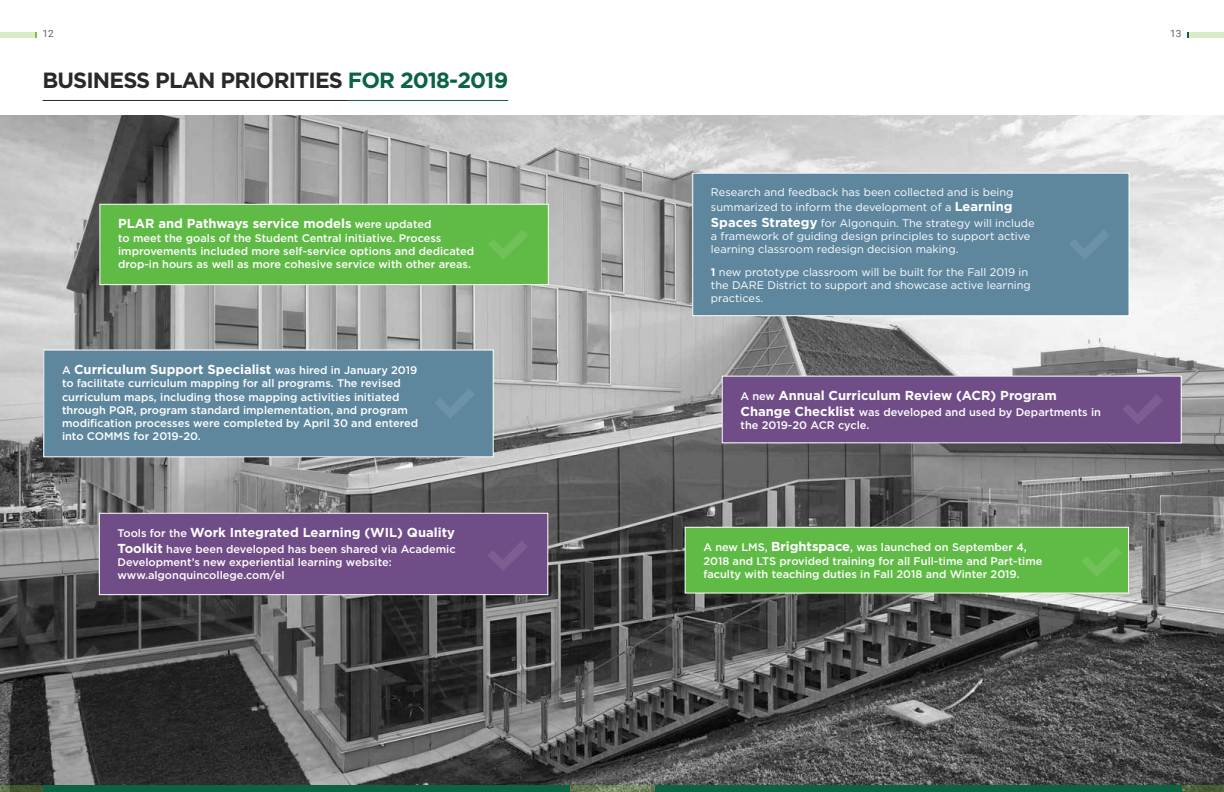
<style>
.page{position:relative;width:1224px;height:792px;background:#fff}
.page>*{position:absolute;margin:0;border:0;box-sizing:border-box;transform-origin:0 0}
.Page_Heading_-_New{font:700 22px "Gotham";letter-spacing:-.04em;color:#2a2928}
.Shout_Out_Paragraph{font:700 13px "Gotham";color:#fff}
.Shout_Out_Paragraph-2{font:500 11px/13.2px "Gotham";color:#fff}
.Shout_Out_Paragraph-3{font:11px/13.2px "Gotham";color:#fff}
.t1{font:10px "Roboto";color:#63605f}
.s1{color:#0b6341}
.s2{font-weight:500;font-size:11px}
.s3{font-weight:700;font-size:13px}
.s4{font-weight:700}
</style>
<div class="page">
<img style="left:0;top:116px;width:1224px;height:669px">
<svg style="left:612px;top:785px;width:612px;height:7px"></svg>
<div style="left:655px;top:785px;width:526px;height:7px;background:#0b6341"></div>
<svg style="left:0;top:785px;width:612px;height:7px"></svg>
<div style="left:43px;top:785px;width:526px;height:7px;background:#0b6341"></div>
<div style="left:1188px;top:32px;width:36px;height:6px;background:#d8ecc6"></div>
<div style="left:0;top:32px;width:36px;height:6px;background:#d8ecc6"></div>
<hr style="left:43px;top:100px;width:305px;height:1px;background:#2a2928">
<hr style="left:348px;top:100px;width:160px;height:1px;background:#0b6341">
<div style="left:100px;top:204px;width:448px;height:81px;background:#60bb46"></div>
<div style="left:100px;top:204px;width:449px;height:81px;border:1px solid #fff"></div>
<div style="left:685px;top:527px;width:444px;height:66px;background:#60bb46"></div>
<div style="left:685px;top:527px;width:444px;height:66px;border:1px solid #fff"></div>
<div style="left:44px;top:350px;width:449px;height:107px;background:#5e879e"></div>
<div style="left:44px;top:350px;width:449px;height:107px;border:1px solid #fff"></div>
<div style="left:99px;top:513px;width:449px;height:82px;background:#704d87"></div>
<div style="left:99px;top:513px;width:449px;height:82px;border:1px solid #fff"></div>
<div style="left:722px;top:376px;width:459px;height:67px;background:#704d87"></div>
<div style="left:722px;top:376px;width:459px;height:67px;border:1px solid #fff"></div>
<div style="left:693px;top:173px;width:436px;height:143px;background:#5e879e"></div>
<div style="left:692px;top:173px;width:437px;height:143px;border:1px solid #fff"></div>
<svg style="left:1123px;top:395px;width:39px;height:29px"></svg>
<svg style="left:1070px;top:230px;width:39px;height:29px"></svg>
<svg style="left:489px;top:230px;width:39px;height:29px"></svg>
<svg style="left:1082px;top:547px;width:39px;height:29px"></svg>
<svg style="left:435px;top:389px;width:40px;height:29px"></svg>
<svg style="left:488px;top:541px;width:39px;height:29px"></svg>
<svg style="left:59px;top:645px;width:41px;height:30px"></svg>
<p class="t1" style="left:43px;top:27px;width:13px">12</p>
<p class="t1" style="left:1170px;top:27px;width:13px">13</p>
<p class="Page_Heading_-_New" style="left:43px;top:66px;width:467px">BUSINESS PLAN PRIORITIES <span class="s1">FOR 2018-2019</span></p>
<p class="Shout_Out_Paragraph" style="left:118px;top:215px;width:315px">PLAR and Pathways service models <span class="s2">were updated</span></p>
<p class="Shout_Out_Paragraph-2" style="left:118px;top:231px;width:358px">to meet the goals of the Student Central initiative. Process improvements included more self-service options and dedicated drop-in hours as well as more cohesive service with other areas.</p>
<p class="Shout_Out_Paragraph" style="left:62px;top:361px;width:357px"><span class="s2">A</span> Curriculum Support Specialist <span class="s2">was hired in January 2019</span></p>
<p class="Shout_Out_Paragraph-2" style="left:62px;top:377px;width:358px">to facilitate curriculum mapping for all programs. The revised curriculum maps, including those mapping activities initiated through PQR, program standard implementation, and program modification processes were completed by April 30 and entered into COMMS for 2019-20.</p>
<p class="Shout_Out_Paragraph" style="left:118px;top:524px;width:339px"><span class="s2">Tools for the</span> Work Integrated Learning (WIL) Quality</p>
<p class="Shout_Out_Paragraph-2" style="left:118px;top:542px;width:340px"><span class="s3">Toolkit</span> have been developed has been shared via Academic<br>Development’s new experiential learning website: www.algonquincollege.com/el</p>
<p class="Shout_Out_Paragraph-3" style="left:711px;top:184px;width:325px;line-height:15.6px">Research and feedback has been collected and is being summarized to inform the development of a <span class="s3">Learning<br>Spaces Strategy</span> for Algonquin. The strategy will include</p>
<p class="Shout_Out_Paragraph-3" style="left:711px;top:229px;width:321px">a framework of guiding design principles to support active learning classroom redesign decision making.</p>
<p class="Shout_Out_Paragraph-3" style="left:711px;top:265px;width:321px"><span class="s4">1</span> new prototype classroom will be built for the Fall 2019 in the DARE District to support and showcase active learning practices.</p>
<p class="Shout_Out_Paragraph" style="left:740px;top:387px;width:318px"><span class="s2">A new</span> Annual Curriculum Review (ACR) Program</p>
<p class="Shout_Out_Paragraph-2" style="left:740px;top:405px;width:362px"><span class="s3">Change Checklist</span> was developed and used by Departments in the 2019-20 ACR cycle.</p>
<p class="Shout_Out_Paragraph-2" style="left:703px;top:541px;width:341px">A new LMS, <span class="s3">Brightspace</span>, was launched on September 4,<br>2018 and LTS provided training for all Full-time and Part-time faculty with teaching duties in Fall 2018 and Winter 2019.</p>
</div>
